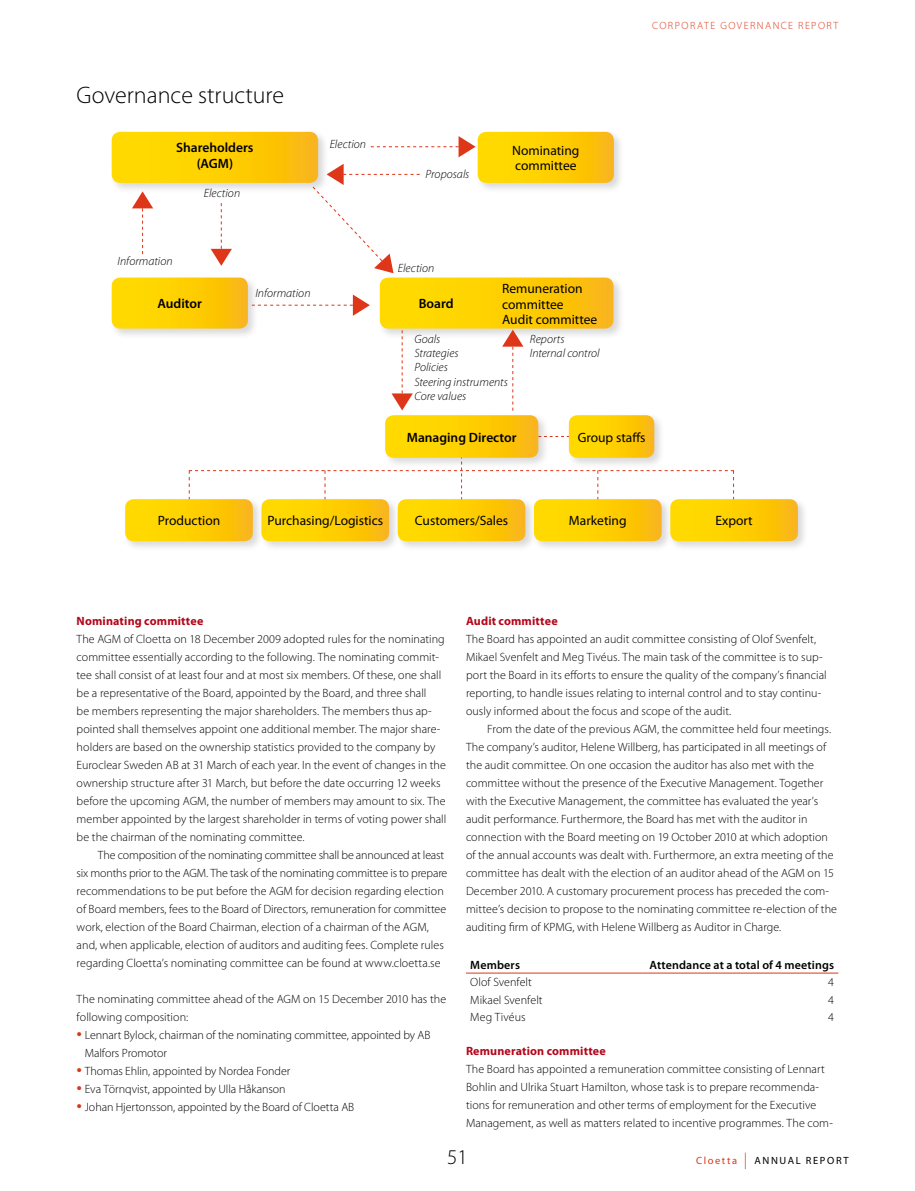
<style>
.page{position:relative;width:915px;height:1191px;background:#fff}
.page>*{position:absolute;margin:0;border:0;box-sizing:border-box;transform-origin:0 0}
.t1{font:300 24px "Myriad Pro";color:#000}
.t2{font:300 21px "Myriad Pro";color:#000}
.t3{font:13.5px/15px "Myriad Pro";color:#000}
.t4{font:600 13.5px "Myriad Pro";color:#000}
.t5{font:300 12px/18px "Myriad Pro";letter-spacing:.005em;color:#000}
.t6{font:italic 300 12px/14.2px "Myriad Pro";color:#000}
.t7{font:700 12px "Myriad Pro";letter-spacing:.01em;color:#b3071b}
.t8{font:600 12px "Myriad Pro";letter-spacing:.015em;color:#000}
.t9{font:300 10.5px "Myriad Pro";letter-spacing:.15em;color:#dd3619}
.t10{font:10.5px "Myriad Pro";letter-spacing:.15em;color:#000}
.s1{font-size:22.5px;color:#dd3619}
.s2{color:#dd3619}
.s3{font-weight:300;font-size:16.5px;color:#dd3619}
</style>
<div class="page">
<hr style="left:466px;top:972px;width:176px;height:1px;background:#dd3619">
<hr style="left:642px;top:972px;width:196px;height:1px;background:#dd3619">
<div style="left:395px;top:496px;width:141px;height:56px;background:#000;opacity:.15"></div>
<div style="left:531px;top:496px;width:141px;height:56px;background:#000;opacity:.15"></div>
<div style="left:259px;top:496px;width:141px;height:56px;background:#000;opacity:.15"></div>
<div style="left:667px;top:496px;width:141px;height:56px;background:#000;opacity:.15"></div>
<div style="left:122px;top:496px;width:141px;height:56px;background:#000;opacity:.15"></div>
<div style="left:109px;top:129px;width:220px;height:64px;background:#000;opacity:.15"></div>
<div style="left:475px;top:129px;width:149px;height:64px;background:#000;opacity:.15"></div>
<div style="left:109px;top:275px;width:150px;height:64px;background:#000;opacity:.15"></div>
<svg style="left:112px;top:132px;width:685px;height:409px"></svg>
<h1 class="t1" style="left:77px;top:81px;width:209px">Governance structure</h1>
<p class="t4" style="left:176px;top:139px;width:79px">Shareholders</p>
<p class="t6" style="left:329px;top:137px;width:38px">Election</p>
<p class="t4" style="left:197px;top:155px;width:38px">(AGM )</p>
<p class="t6" style="left:204px;top:186px;width:38px">Election</p>
<p class="t6" style="left:118px;top:254px;width:57px">Information</p>
<p class="t4" style="left:157px;top:295px;width:46px">Auditor</p>
<p class="t6" style="left:255px;top:286px;width:57px">Information</p>
<p class="t6" style="left:425px;top:166px;width:45px">Proposals</p>
<p class="t6" style="left:398px;top:260px;width:38px">Election</p>
<p class="t4" style="left:418px;top:295px;width:36px">Board</p>
<p class="t3" style="left:512px;top:143px;width:69px">Nominating committee</p>
<p class="t3" style="left:502px;top:281px;width:97px">Remuneration committee<br>Audit committee</p>
<p class="t6" style="left:414px;top:332px;width:95px">Goals<br>Strategies<br>Policies<br>Steering instruments<br>Core values</p>
<p class="t6" style="left:529px;top:332px;width:71px">Reports<br>Internal control</p>
<p class="t9" style="left:652px;top:19px;width:84px">Corpo rate gove</p>
<p class="t9" style="left:749px;top:19px;width:15px">rnance</p>
<p class="t9" style="left:797px;top:19px;width:15px">repo</p>
<p class="t9" style="left:826px;top:19px;width:13px">rt</p>
<p class="t4" style="left:406px;top:428px;width:111px">Managing Director</p>
<p class="t3" style="left:577px;top:429px;width:69px">Group staffs</p>
<p class="t3" style="left:158px;top:513px;width:64px">Production</p>
<p class="t3" style="left:267px;top:513px;width:117px">Purchasing/Logistics</p>
<p class="t3" style="left:415px;top:513px;width:95px">Customers/Sales</p>
<p class="t3" style="left:568px;top:513px;width:59px">Marketing</p>
<p class="t3" style="left:715px;top:513px;width:39px">Export</p>
<p class="t7" style="left:77px;top:613px;width:128px">Nominating committee</p>
<p class="t5" style="left:77px;top:629px;width:371px">The AGM of Cloetta on 18 December 2009 adopted rules for the nominating committee essentially according to the following. The nominating commit&shy;tee shall consist of at least four and at most six members. Of these, one shall be a representative of the Board, appointed by the Board, and three shall<br>be members representing the major shareholders. The members thus ap&shy;pointed shall themselves appoint one additional member. The major share&shy;holders are based on the ownership statistics provided to the company by Euroclear Sweden AB at 31 March of each year. In the event of changes in the ownership structure after 31 March, but before the date occurring 12 weeks before the upcoming AGM, the number of members may amount to six. The member appointed by the largest shareholder in terms of voting power shall be the chairman of the nominating committee.</p>
<p class="t5" style="left:77px;top:845px;width:372px;text-indent:21px">The composition of the nominating committee shall be announced at least six months prior to the AGM. The task of the nominating committee is to prepare recommendations to be put before the AGM for decision regarding election of Board members, fees to the Board of Directors, remuneration for committee work, election of the Board Chairman, election of a chairman of the AGM, and, when applicable, election of auditors and auditing fees. Complete rules regarding Cloetta’s nominating committee can be found at www.cloetta.se</p>
<p class="t5" style="left:77px;top:989px;width:371px">The nominating committee ahead of the AGM on 15 December 2010 has the following composition:</p>
<p class="t5" style="left:85px;top:1025px;width:347px;text-indent:-8px"><span class="s1">•</span> Lennart Bylock, chairman of the nominating committee, appointed by AB<br>Malfors Promotor</p>
<p class="t5" style="left:77px;top:1061px;width:215px"><span class="s1">•</span> Thomas Ehlin, appointed by Nordea Fonder</p>
<p class="t5" style="left:77px;top:1079px;width:210px"><span class="s1">•</span> Eva Törnqvist, appointed by Ulla Håkanson</p>
<p class="t5" style="left:77px;top:1097px;width:279px"><span class="s1">•</span> Johan Hjertonsson, appointed by the Board of Cloetta AB</p>
<p class="t7" style="left:466px;top:613px;width:93px">Audit committee</p>
<p class="t5" style="left:466px;top:629px;width:362px">The Board has appointed an audit committee consisting of Olof Svenfelt, Mikael Svenfelt and Meg Tivéus. The main task of the committee is to sup&shy;port the Board in its efforts to ensure the quality of the company’s financial reporting, to handle issues relating to internal control and to stay continu&shy;ously informed about the focus and scope of the audit.</p>
<p class="t5" style="left:466px;top:719px;width:372px;text-indent:21px">From the date of the previous AGM, the committee held four meetings.<br>The company’s auditor, Helene Willberg, has participated in all meetings of the audit committee. On one occasion the auditor has also met with the committee without the presence of the Executive Management. Together with the Executive Management, the committee has evaluated the year’s audit performance. Furthermore, the Board has met with the auditor in connection with the Board meeting on 19 October 2010 at which adoption of the annual accounts was dealt with. Furthermore, an extra meeting of the committee has dealt with the election of an auditor ahead of the AGM on 15<br>December 2010. A customary procurement process has preceded the com&shy;mittee’s decision to propose to the nominating committee re-election of the auditing firm of KPMG, with Helene Willberg as Auditor in Charge.</p>
<p class="t8" style="left:470px;top:957px;width:51px">Members</p>
<p class="t8" style="left:649px;top:957px;width:186px">Attendance at a total of 4 meetings</p>
<p class="t5" style="left:470px;top:973px;width:63px">Olof Svenfelt</p>
<p class="t5" style="left:828px;top:973px;width:7px">4</p>
<p class="t5" style="left:470px;top:990px;width:74px">Mikael Svenfelt</p>
<p class="t5" style="left:828px;top:990px;width:7px">4</p>
<p class="t5" style="left:470px;top:1008px;width:57px">Meg Tivéus</p>
<p class="t5" style="left:828px;top:1008px;width:7px">4</p>
<p class="t7" style="left:466px;top:1043px;width:141px">Remuneration committee</p>
<p class="t5" style="left:466px;top:1059px;width:368px">The Board has appointed a remuneration committee consisting of Lennart Bohlin and U lrika Stuart Hamilton, whose task is to prepare recommenda&shy;tions for remuneration and other terms of employment for the Executive Management, as well as matters related to incentive programmes. The com-</p>
<h2 class="t2" style="left:447px;top:1144px;width:22px">51</h2>
<p class="t10" style="left:696px;top:1154px;width:154px"><span class="s2">Cloetta</span> <span class="s3">|</span> ANNUAL REPORT</p>
</div>
